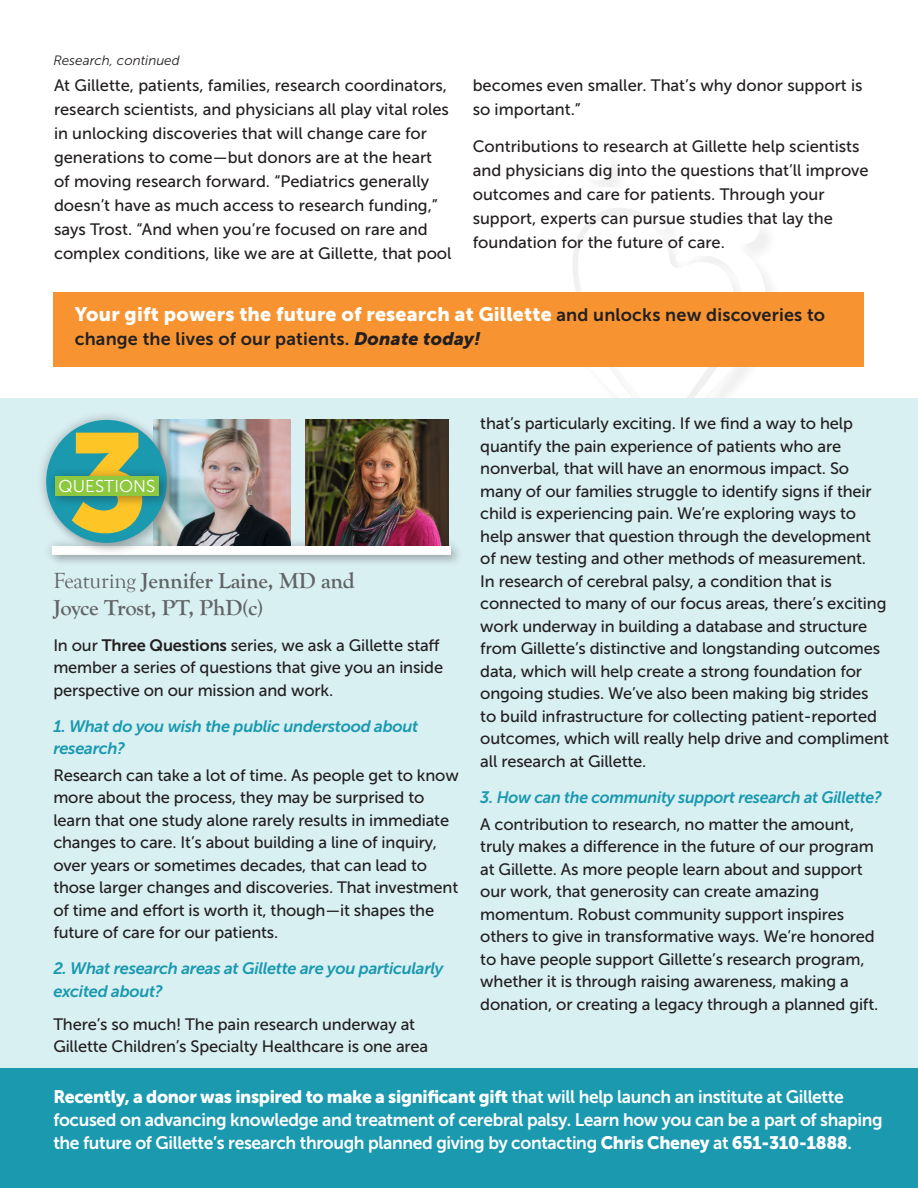
<style>
.page{position:relative;width:918px;height:1188px;background:#fff}
.page>*{position:absolute;margin:0;border:0;box-sizing:border-box;transform-origin:0 0}
.t1{font:138.6px "Museo Sans 900";color:#fec527}
.Body_copy{font:700 22.5px/27px "Goudy Old Style T";letter-spacing:-.01em;color:#616466}
.t2{font:19.5px "Museo Sans 900";letter-spacing:.01em;color:#fff}
.t3{font:18px/23.2px "Museo Sans 700";letter-spacing:-.02em;color:#fff}
.t4{font:18px "Museo Sans 700";letter-spacing:.01em;color:#231f20}
.t5{font:17.1px "Museo Sans 300";color:#fff}
.Body_copy-2{font:16.5px/22.5px "Museo Sans 500";letter-spacing:-.01em;color:#231f20}
.Body_copy-3{font:italic 16.5px/22.5px "Museo Sans 700";letter-spacing:-.02em;color:#1a99af}
.t6{font:italic 13.5px "Museo Sans 300";color:#231f20}
.s1{font-family:"Museo Sans 700";font-size:18px;color:#231f20}
.s2{font-family:"Museo Sans 900";font-style:italic}
.s3{font-weight:400}
.s4{font-family:"Museo Sans 700"}
.s5{font-family:"Museo Sans 900"}
</style>
<div class="page">
<svg style="left:539px;top:163px;width:228px;height:236px"></svg>
<div style="left:0;top:399px;width:918px;height:789px;background:#d9f0f3"></div>
<div style="left:53px;top:292px;width:811px;height:75px;background:#f79431"></div>
<div style="left:42px;top:536px;width:418px;height:28px;background:#231f20;opacity:.3"></div>
<div style="left:52px;top:546px;width:399px;height:9px;background:#fff"></div>
<img style="left:180px;top:420px;width:110px;height:126px">
<div style="left:43px;top:417px;width:137px;height:139px;background:#231f20;opacity:.2"></div>
<div style="left:36px;top:410px;width:141px;height:143px;background:#231f20;opacity:.3"></div>
<div style="left:46px;top:420px;width:121px;height:123px;background:#1a99af;border-radius:50%"></div>
<div style="left:52px;top:473px;width:120px;height:36px;background:#231f20;opacity:.2"></div>
<div style="left:45px;top:466px;width:124px;height:39px;background:#231f20;opacity:.3"></div>
<div style="left:55px;top:476px;width:104px;height:19px;background:#8ec740"></div>
<img style="left:305px;top:420px;width:144px;height:126px">
<div style="left:0;top:1069px;width:918px;height:119px;background:#1a99af"></div>
<p class="t6" style="left:53px;top:53px;width:128px">Research, continued</p>
<p class="Body_copy-2" style="left:54px;top:73px;width:399px;line-height:24px">At Gillette, patients, families, research coordinators, research scientists, and physicians all play vital roles in unlocking discoveries that will change care for generations to come—but donors are at the heart of moving research forward. “Pediatrics generally doesn’t have as much access to research funding,” says Trost. “And when you’re focused on rare and complex conditions, like we are at Gillette, that pool</p>
<p class="Body_copy-2" style="left:473px;top:73px;width:391px;line-height:24px">becomes even smaller. That’s why donor support is so important.”</p>
<p class="Body_copy-2" style="left:473px;top:134px;width:398px;line-height:24px">Contributions to research at Gillette help scientists and physicians dig into the questions that’ll improve outcomes and care for patients. Through your support, experts can pursue studies that lay the foundation for the future of care.</p>
<p class="t2" style="left:75px;top:303px;width:752px">Your gift powers the future of research at Gillette <span class="s1">and unlocks new discoveries to</span></p>
<p class="t4" style="left:75px;top:329px;width:408px">change the lives of our patients. <span class="s2">Donate today!</span></p>
<p class="t1" style="left:68px;top:404px;width:83px">3</p>
<p class="Body_copy" style="left:53px;top:567px;width:303px"><span class="s3">Featuring</span> Jennifer Laine, MD and<br>Joyce Trost, PT, PhD(c)</p>
<p class="Body_copy-2" style="left:53px;top:634px;width:391px">In our <span class="s4">Three Questions</span> series, we ask a Gillette staff member a series of questions that give you an inside perspective on our mission and work.</p>
<p class="Body_copy-3" style="left:53px;top:715px;width:366px">1. What do you wish the public understood about research?</p>
<p class="Body_copy-2" style="left:53px;top:764px;width:407px">Research can take a lot of time. As people get to know more about the process, they may be surprised to learn that one study alone rarely results in immediate changes to care. It’s about building a line of inquiry, over years or sometimes decades, that can lead to those larger changes and discoveries. That investment of time and effort is worth it, though—it shapes the future of care for our patients.</p>
<p class="Body_copy-3" style="left:53px;top:958px;width:392px">2. What research areas at Gillette are you particularly excited about?</p>
<p class="Body_copy-2" style="left:53px;top:1013px;width:376px">There’s so much! The pain research underway at<br>Gillette Children’s Specialty Healthcare is one area</p>
<p class="t5" style="left:59px;top:477px;width:98px">QUESTIONS</p>
<p class="Body_copy-2" style="left:480px;top:412px;width:410px">that’s particularly exciting. If we find a way to help quantify the pain experience of patients who are nonverbal, that will have an enormous impact. So many of our families struggle to identify signs if their child is experiencing pain. We’re exploring ways to help answer that question through the development of new testing and other methods of measurement.<br>In research of cerebral palsy, a condition that is connected to many of our focus areas, there’s exciting work underway in building a database and structure from Gillette’s distinctive and longstanding outcomes data, which will help create a strong foundation for ongoing studies. We’ve also been making big strides<br>to build infrastructure for collecting patient-reported outcomes, which will really help drive and compliment all research at Gillette.</p>
<p class="Body_copy-3" style="left:480px;top:786px;width:403px">3. How can the community support research at Gillette?</p>
<p class="Body_copy-2" style="left:480px;top:813px;width:399px">A contribution to research, no matter the amount, truly makes a difference in the future of our program at Gillette. As more people learn about and support our work, that generosity can create amazing momentum. Robust community support inspires others to give in transformative ways. We’re honored to have people support Gillette’s research program, whether it is through raising awareness, making a donation, or creating a legacy through a planned gift.</p>
<p class="t3" style="left:53px;top:1085px;width:831px"><span class="s5">Recently, a donor was inspired to make a significant gift</span> that will help launch an institute at Gillette focused on advancing knowledge and treatment of cerebral palsy. Learn how you can be a part of shaping the future of Gillette’s research through planned giving by contacting <span class="s5">Chris Cheney</span> at <span class="s5">651-310-1888</span>.</p>
</div>
